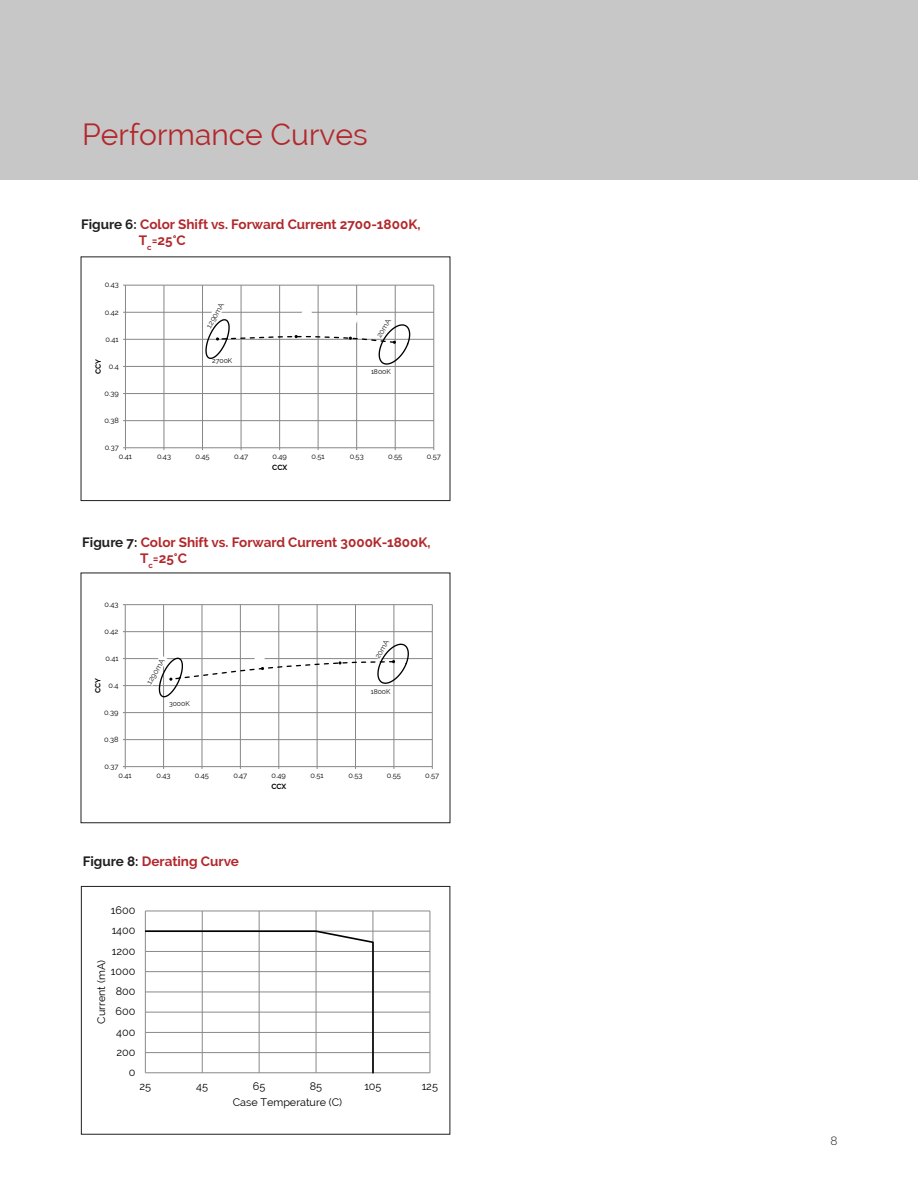
<style>
.page{position:relative;width:918px;height:1188px;background:#fff}
.page>*{position:absolute;margin:0;border:0;box-sizing:border-box;transform-origin:0 0}
.t1{font:30px "Raleway";color:#b2282c}
.t2{font:700 13.5px/16.5px "Raleway";color:#b2282c}
.t3{font:300 12px "Raleway";color:#221f1f}
.t4{font:10.8px "Raleway";color:#000}
.t5{font:7.5px "Raleway";color:#000}
.t6{font:7.5px "Raleway";color:#221f1f}
.t7{font:700 7.5px "Raleway";color:#000}
.t8{font:7.35px "Raleway";color:#000}
.t9{font:700 7.35px "Raleway";color:#000}
.t10{font:6.9px "Raleway";color:#000}
.t11{font:6.75px "Raleway";color:#000}
.s1{color:#221f1f}
</style>
<div class="page">
<div style="left:0;top:0;width:918px;height:180px;background:#c8c7c7"></div>
<hr style="left:145px;top:1052px;width:285px;height:1px;background:#898989">
<hr style="left:145px;top:1032px;width:285px;height:1px;background:#898989">
<hr style="left:145px;top:1012px;width:285px;height:1px;background:#898989">
<hr style="left:145px;top:992px;width:285px;height:1px;background:#898989">
<hr style="left:145px;top:971px;width:285px;height:1px;background:#898989">
<hr style="left:145px;top:951px;width:285px;height:1px;background:#898989">
<hr style="left:145px;top:931px;width:285px;height:1px;background:#898989">
<hr style="left:145px;top:911px;width:285px;height:1px;background:#898989">
<hr style="left:202px;top:911px;width:1px;height:162px;background:#898989">
<hr style="left:259px;top:911px;width:1px;height:162px;background:#898989">
<hr style="left:316px;top:911px;width:1px;height:162px;background:#898989">
<hr style="left:373px;top:911px;width:1px;height:162px;background:#898989">
<hr style="left:430px;top:911px;width:1px;height:162px;background:#898989">
<hr style="left:145px;top:911px;width:1px;height:162px;background:#898989">
<hr style="left:145px;top:1073px;width:285px;height:1px;background:#898989">
<svg style="left:145px;top:930px;width:230px;height:144px"></svg>
<div style="left:81px;top:886px;width:369px;height:249px;border:1px solid #221f1f"></div>
<hr style="left:125px;top:420px;width:309px;height:1px;background:#868686">
<hr style="left:125px;top:393px;width:309px;height:1px;background:#868686">
<hr style="left:125px;top:366px;width:309px;height:1px;background:#868686">
<hr style="left:125px;top:339px;width:309px;height:1px;background:#868686">
<hr style="left:125px;top:312px;width:309px;height:1px;background:#868686">
<hr style="left:125px;top:285px;width:309px;height:1px;background:#868686">
<hr style="left:164px;top:285px;width:1px;height:163px;background:#868686">
<hr style="left:202px;top:285px;width:1px;height:163px;background:#868686">
<hr style="left:241px;top:285px;width:1px;height:163px;background:#868686">
<hr style="left:279px;top:285px;width:1px;height:163px;background:#868686">
<hr style="left:318px;top:285px;width:1px;height:163px;background:#868686">
<hr style="left:356px;top:285px;width:1px;height:163px;background:#868686">
<hr style="left:395px;top:285px;width:1px;height:163px;background:#868686">
<hr style="left:434px;top:285px;width:1px;height:163px;background:#868686">
<hr style="left:125px;top:285px;width:1px;height:163px;background:#868686">
<hr style="left:125px;top:448px;width:309px;height:1px;background:#868686">
<div style="left:81px;top:256px;width:369px;height:245px;border:1px solid #221f1f"></div>
<svg style="left:204px;top:298px;width:207px;height:67px"></svg>
<hr style="left:125px;top:739px;width:307px;height:1px;background:#868686">
<hr style="left:125px;top:712px;width:307px;height:1px;background:#868686">
<hr style="left:125px;top:685px;width:307px;height:1px;background:#868686">
<hr style="left:125px;top:658px;width:307px;height:1px;background:#868686">
<hr style="left:125px;top:631px;width:307px;height:1px;background:#868686">
<hr style="left:125px;top:604px;width:307px;height:1px;background:#868686">
<hr style="left:163px;top:605px;width:1px;height:162px;background:#868686">
<hr style="left:202px;top:605px;width:1px;height:162px;background:#868686">
<hr style="left:240px;top:605px;width:1px;height:162px;background:#868686">
<hr style="left:279px;top:605px;width:1px;height:162px;background:#868686">
<hr style="left:317px;top:605px;width:1px;height:162px;background:#868686">
<hr style="left:355px;top:605px;width:1px;height:162px;background:#868686">
<hr style="left:394px;top:605px;width:1px;height:162px;background:#868686">
<hr style="left:432px;top:605px;width:1px;height:162px;background:#868686">
<hr style="left:125px;top:605px;width:1px;height:162px;background:#868686">
<hr style="left:125px;top:766px;width:307px;height:1px;background:#868686">
<div style="left:81px;top:573px;width:369px;height:250px;border:1px solid #221f1f"></div>
<svg style="left:145px;top:635px;width:265px;height:63px"></svg>
<h1 class="t1" style="left:82px;top:123px;width:287px">Performance Curves</h1>
<p class="t2" style="left:139px;top:216px;width:283px;text-indent:-58px"><span class="s1">Figure 6:</span> Color Shift vs. Forward Current 2700-1800K,<br>T<sub>c</sub>=25°C</p>
<p class="t5" style="left:105px;top:282px;width:15px">0.43</p>
<p class="t5" style="left:105px;top:309px;width:15px">0.42</p>
<p class="t5" style="left:106px;top:336px;width:15px">0.41</p>
<p class="t7" style="left:95px;top:374px;width:17px;rotate:-90deg">CCY</p>
<p class="t5" style="left:109px;top:363px;width:12px">0.4</p>
<p class="t5" style="left:104px;top:390px;width:16px">0.39</p>
<p class="t5" style="left:104px;top:417px;width:16px">0.38</p>
<p class="t5" style="left:105px;top:445px;width:16px">0.37</p>
<p class="t6" style="left:206px;top:326px;width:30px;rotate:-60deg">1290mA</p>
<p class="t10" style="left:212px;top:358px;width:22px">2700K</p>
<p class="t6" style="left:376px;top:335px;width:22px;rotate:-60deg">20mA</p>
<p class="t10" style="left:371px;top:369px;width:21px">1800K</p>
<p class="t5" style="left:119px;top:454px;width:15px">0.41</p>
<p class="t5" style="left:157px;top:454px;width:15px">0.43</p>
<p class="t5" style="left:195px;top:454px;width:16px">0.45</p>
<p class="t5" style="left:234px;top:454px;width:16px">0.47</p>
<p class="t5" style="left:272px;top:454px;width:16px">0.49</p>
<p class="t5" style="left:312px;top:454px;width:15px">0.51</p>
<p class="t5" style="left:350px;top:454px;width:16px">0.53</p>
<p class="t5" style="left:388px;top:454px;width:16px">0.55</p>
<p class="t5" style="left:427px;top:454px;width:16px">0.57</p>
<p class="t7" style="left:272px;top:464px;width:16px">CCX</p>
<p class="t2" style="left:140px;top:535px;width:292px;text-indent:-58px"><span class="s1">Figure 7:</span> Color Shift vs. Forward Current 3000K-1800K,<br>T<sub>c</sub>=25°C</p>
<p class="t8" style="left:105px;top:602px;width:15px">0.43</p>
<p class="t8" style="left:105px;top:629px;width:15px">0.42</p>
<p class="t8" style="left:105px;top:655px;width:15px">0.41</p>
<p class="t9" style="left:95px;top:693px;width:17px;rotate:-90deg">CCY</p>
<p class="t8" style="left:109px;top:682px;width:11px">0.4</p>
<p class="t8" style="left:104px;top:709px;width:16px">0.39</p>
<p class="t8" style="left:104px;top:736px;width:16px">0.38</p>
<p class="t8" style="left:105px;top:763px;width:15px">0.37</p>
<p class="t6" style="left:146px;top:682px;width:30px;rotate:-60deg">1290mA</p>
<p class="t11" style="left:169px;top:701px;width:22px">3000K</p>
<p class="t6" style="left:374px;top:656px;width:22px;rotate:-60deg">20mA</p>
<p class="t11" style="left:371px;top:689px;width:21px">1800K</p>
<p class="t8" style="left:119px;top:773px;width:15px">0.41</p>
<p class="t8" style="left:157px;top:773px;width:15px">0.43</p>
<p class="t8" style="left:195px;top:773px;width:16px">0.45</p>
<p class="t8" style="left:233px;top:773px;width:16px">0.47</p>
<p class="t8" style="left:272px;top:773px;width:16px">0.49</p>
<p class="t8" style="left:311px;top:773px;width:15px">0.51</p>
<p class="t8" style="left:349px;top:773px;width:15px">0.53</p>
<p class="t8" style="left:387px;top:773px;width:16px">0.55</p>
<p class="t8" style="left:425px;top:773px;width:16px">0.57</p>
<p class="t2" style="left:83px;top:853px;width:158px"><span class="s1">Figure 8:</span> Derating Curve</p>
<p class="t4" style="left:111px;top:906px;width:26px">1600</p>
<p class="t4" style="left:112px;top:927px;width:25px">1400</p>
<p class="t4" style="left:112px;top:947px;width:25px">1200</p>
<p class="t4" style="left:97px;top:1024px;width:65px;rotate:-90deg">Current (mA)</p>
<p class="t4" style="left:111px;top:967px;width:26px">1000</p>
<p class="t4" style="left:116px;top:987px;width:21px">800</p>
<p class="t4" style="left:116px;top:1007px;width:21px">600</p>
<p class="t4" style="left:116px;top:1028px;width:21px">400</p>
<p class="t4" style="left:116px;top:1048px;width:21px">200</p>
<p class="t4" style="left:129px;top:1068px;width:8px">0</p>
<p class="t9" style="left:271px;top:783px;width:16px">CCX</p>
<p class="t4" style="left:139px;top:1082px;width:13px">25</p>
<p class="t4" style="left:196px;top:1082px;width:13px">45</p>
<p class="t4" style="left:253px;top:1082px;width:14px">65</p>
<p class="t4" style="left:310px;top:1082px;width:14px">85</p>
<p class="t4" style="left:364px;top:1082px;width:19px">105</p>
<p class="t4" style="left:422px;top:1082px;width:18px">125</p>
<p class="t4" style="left:233px;top:1098px;width:111px">Case Temperature (C)</p>
<p class="t3" style="left:830px;top:1136px;width:9px">8</p>
</div>
